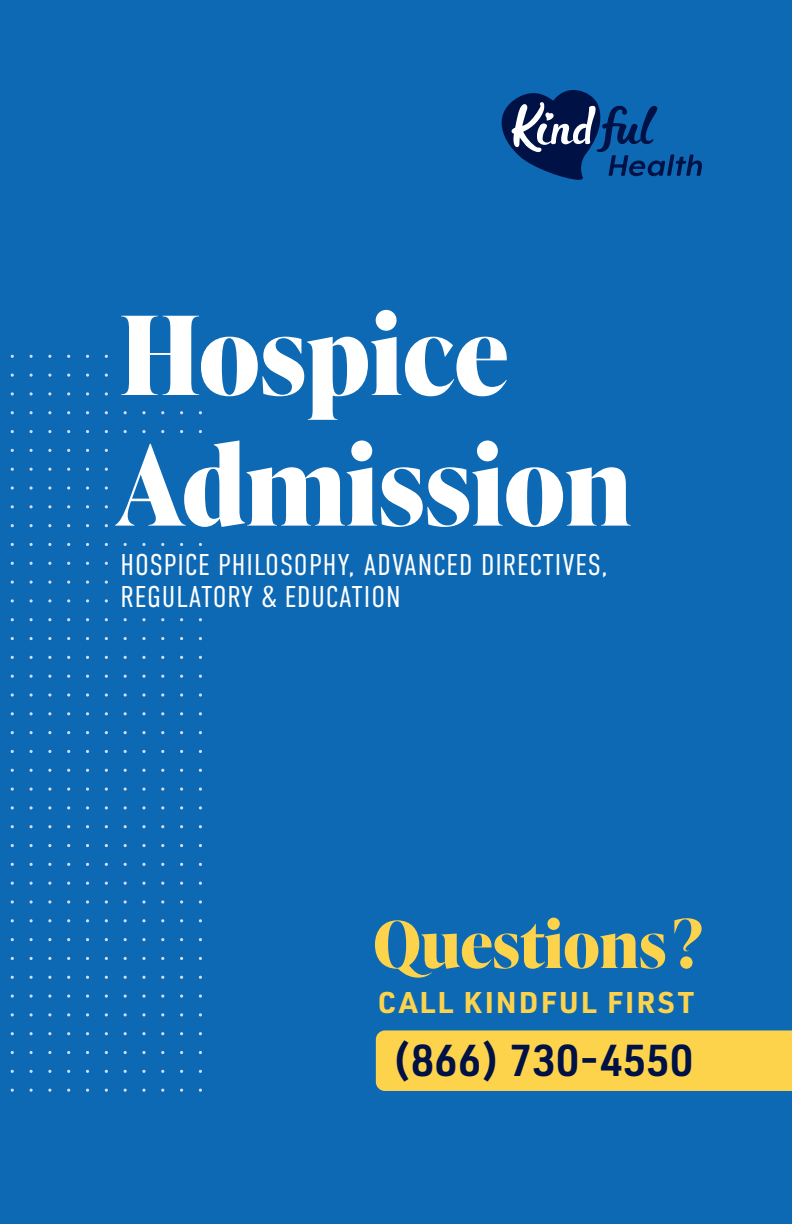
<style>
.page{position:relative;width:792px;height:1224px;background:#0d69b4}
.page>*{position:absolute;margin:0;border:0;box-sizing:border-box;transform-origin:0 0}
.t1{font:700 108.8px/130.6px "Ivy Presto Display";color:#fff}
.t2{font:700 64.4px "Ivy Presto Display";color:#fed34c}
.p3{font:600 43.8px "URWDIN";letter-spacing:-.005em;color:#001145}
.t3{font:300 30px/32px "DIN Condensed";letter-spacing:.03em;color:#fff}
.Quote_sm{font:700 29.4px "URWDIN";letter-spacing:.07em;color:#fed34c}
</style>
<div class="page">
<div style="left:376px;top:1030px;width:416px;height:61px;background:#fed34c"></div>
<svg style="left:502px;top:90px;width:200px;height:90px"></svg>
<svg style="left:29px;top:1070px;width:4px;height:3px"></svg>
<svg style="left:142px;top:1070px;width:4px;height:3px"></svg>
<svg style="left:29px;top:1051px;width:4px;height:3px"></svg>
<svg style="left:142px;top:1051px;width:4px;height:3px"></svg>
<svg style="left:29px;top:1032px;width:4px;height:3px"></svg>
<svg style="left:142px;top:1032px;width:4px;height:3px"></svg>
<svg style="left:29px;top:976px;width:4px;height:3px"></svg>
<svg style="left:142px;top:976px;width:4px;height:3px"></svg>
<svg style="left:29px;top:957px;width:4px;height:3px"></svg>
<svg style="left:142px;top:957px;width:4px;height:3px"></svg>
<svg style="left:29px;top:938px;width:4px;height:3px"></svg>
<svg style="left:142px;top:938px;width:4px;height:3px"></svg>
<svg style="left:142px;top:919px;width:4px;height:3px"></svg>
<svg style="left:11px;top:900px;width:3px;height:4px"></svg>
<svg style="left:29px;top:900px;width:4px;height:4px"></svg>
<svg style="left:67px;top:900px;width:3px;height:4px"></svg>
<svg style="left:86px;top:900px;width:3px;height:4px"></svg>
<svg style="left:105px;top:900px;width:3px;height:4px"></svg>
<svg style="left:124px;top:900px;width:3px;height:4px"></svg>
<svg style="left:142px;top:900px;width:4px;height:4px"></svg>
<svg style="left:161px;top:900px;width:3px;height:4px"></svg>
<svg style="left:180px;top:900px;width:3px;height:4px"></svg>
<svg style="left:199px;top:900px;width:3px;height:4px"></svg>
<svg style="left:29px;top:863px;width:4px;height:3px"></svg>
<svg style="left:142px;top:863px;width:4px;height:3px"></svg>
<svg style="left:29px;top:844px;width:4px;height:3px"></svg>
<svg style="left:142px;top:844px;width:4px;height:3px"></svg>
<svg style="left:29px;top:825px;width:4px;height:3px"></svg>
<svg style="left:142px;top:825px;width:4px;height:3px"></svg>
<svg style="left:29px;top:769px;width:4px;height:3px"></svg>
<svg style="left:142px;top:769px;width:4px;height:3px"></svg>
<svg style="left:29px;top:750px;width:4px;height:3px"></svg>
<svg style="left:142px;top:750px;width:4px;height:3px"></svg>
<svg style="left:29px;top:731px;width:4px;height:3px"></svg>
<svg style="left:142px;top:731px;width:4px;height:3px"></svg>
<svg style="left:142px;top:712px;width:4px;height:3px"></svg>
<svg style="left:11px;top:693px;width:3px;height:4px"></svg>
<svg style="left:29px;top:693px;width:4px;height:4px"></svg>
<svg style="left:67px;top:693px;width:3px;height:4px"></svg>
<svg style="left:86px;top:693px;width:3px;height:4px"></svg>
<svg style="left:105px;top:693px;width:3px;height:4px"></svg>
<svg style="left:124px;top:693px;width:3px;height:4px"></svg>
<svg style="left:142px;top:693px;width:4px;height:4px"></svg>
<svg style="left:161px;top:693px;width:3px;height:4px"></svg>
<svg style="left:180px;top:693px;width:3px;height:4px"></svg>
<svg style="left:199px;top:693px;width:3px;height:4px"></svg>
<svg style="left:142px;top:675px;width:4px;height:3px"></svg>
<svg style="left:29px;top:656px;width:4px;height:3px"></svg>
<svg style="left:142px;top:656px;width:4px;height:3px"></svg>
<svg style="left:29px;top:637px;width:4px;height:3px"></svg>
<svg style="left:142px;top:637px;width:4px;height:3px"></svg>
<svg style="left:29px;top:618px;width:4px;height:3px"></svg>
<svg style="left:142px;top:618px;width:4px;height:3px"></svg>
<svg style="left:29px;top:562px;width:4px;height:3px"></svg>
<svg style="left:29px;top:543px;width:4px;height:3px"></svg>
<svg style="left:142px;top:543px;width:4px;height:3px"></svg>
<svg style="left:29px;top:524px;width:4px;height:3px"></svg>
<svg style="left:11px;top:486px;width:3px;height:4px"></svg>
<svg style="left:29px;top:486px;width:4px;height:4px"></svg>
<svg style="left:67px;top:486px;width:3px;height:4px"></svg>
<svg style="left:86px;top:486px;width:3px;height:4px"></svg>
<svg style="left:105px;top:486px;width:3px;height:4px"></svg>
<svg style="left:29px;top:449px;width:4px;height:3px"></svg>
<svg style="left:29px;top:430px;width:4px;height:3px"></svg>
<svg style="left:142px;top:430px;width:4px;height:3px"></svg>
<svg style="left:29px;top:411px;width:4px;height:3px"></svg>
<svg style="left:142px;top:411px;width:4px;height:3px"></svg>
<svg style="left:11px;top:392px;width:3px;height:4px"></svg>
<svg style="left:29px;top:392px;width:4px;height:4px"></svg>
<svg style="left:67px;top:392px;width:3px;height:4px"></svg>
<svg style="left:86px;top:392px;width:3px;height:4px"></svg>
<svg style="left:105px;top:392px;width:3px;height:4px"></svg>
<svg style="left:29px;top:355px;width:4px;height:3px"></svg>
<p class="t1" style="left:116px;top:287px;width:517px">Hospice<br>Admission</p>
<p class="t3" style="left:120px;top:549px;width:489px">HOSPICE PHILOSOPHY, ADVANCED DIRECTIVES,<br>REGULATORY &amp; EDUCATION</p>
<p class="t2" style="left:373px;top:898px;width:331px">Questions ?</p>
<p class="Quote_sm" style="left:378px;top:982px;width:318px">CALL KINDFUL FIRST</p>
<p class="p3" style="left:392px;top:1031px;width:303px">(866) 730-4550</p>
</div>
